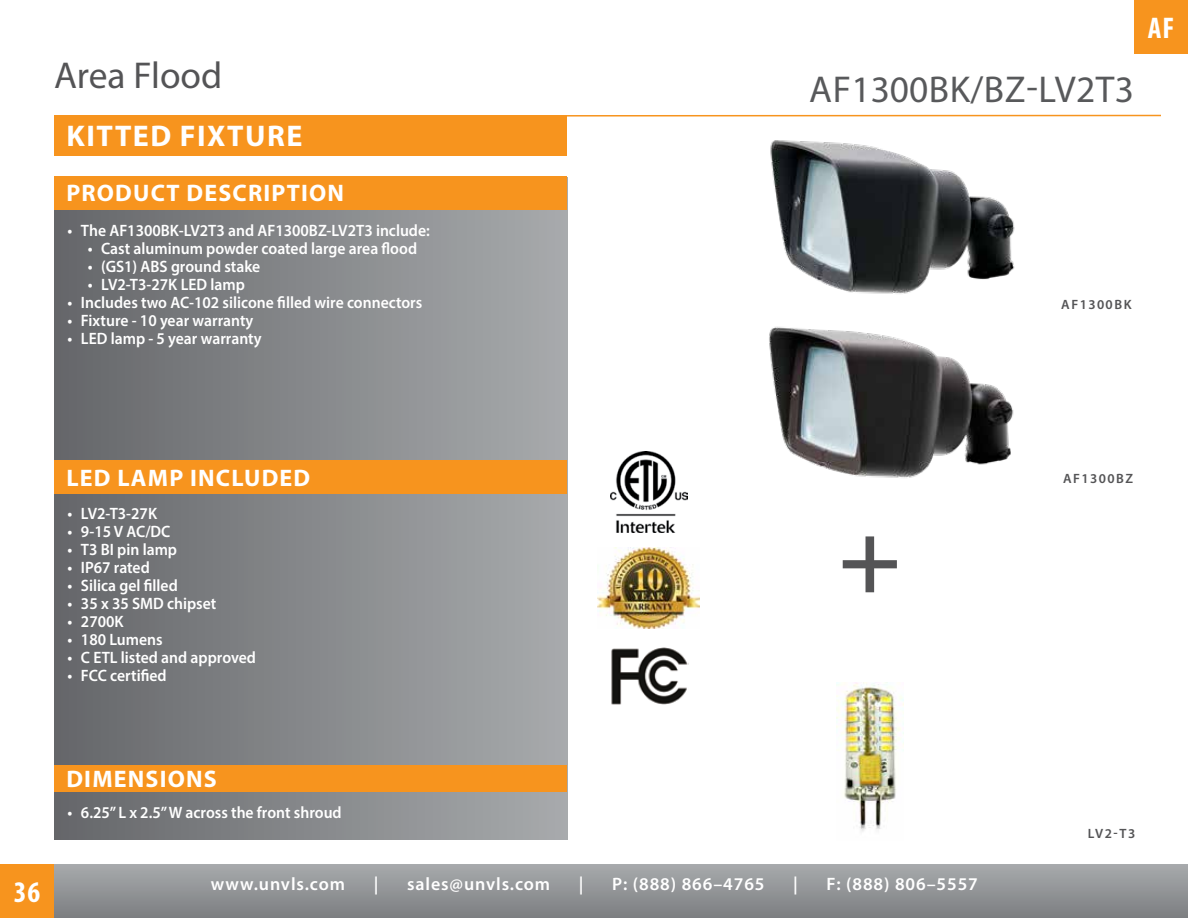
<style>
.page{position:relative;width:1188px;height:918px;background:#fff}
.page>*{position:absolute;margin:0;border:0;box-sizing:border-box;transform-origin:0 0}
.t1{font:600 105px "Myriad Pro";color:#545456}
.t2{font:37.5px "Myriad Pro";letter-spacing:.01em;color:#58595b}
.t3{font:37.5px "Myriad Pro";color:#545456}
.t4{font:700 30px "Myriad Pro";letter-spacing:.05em;color:#fff}
.t5{font:700 condensed 30px "Myriad Pro";color:#fff}
.t6{font:700 24px "Myriad Pro";letter-spacing:.05em;color:#fff}
.t7{font:600 18px "Myriad Pro";letter-spacing:.05em;color:#fff}
.t8{font:600 16.5px "Myriad Pro";color:#fff;scale:.95 1}
.t9{font:600 13.5px "Myriad Pro";letter-spacing:.11em;color:#545456}
</style>
<div class="page">
<div style="left:0;top:864px;width:1188px;height:54px;background:linear-gradient(to bottom,#a8aaad,#7d7f82)"></div>
<svg style="left:567px;top:114px;width:594px;height:3px"></svg>
<div style="left:54px;top:177px;width:513px;height:663px;background:linear-gradient(to right,#65666a,#a8abad)"></div>
<div style="left:54px;top:115px;width:513px;height:41px;background:#f7941e"></div>
<div style="left:54px;top:460px;width:513px;height:34px;background:#f7941e"></div>
<div style="left:54px;top:176px;width:513px;height:34px;background:#f7941e"></div>
<img style="left:836px;top:682px;width:67px;height:150px">
<img style="left:610px;top:452px;width:77px;height:81px">
<img style="left:598px;top:547px;width:101px;height:81px">
<img style="left:611px;top:647px;width:77px;height:58px">
<img style="left:710px;top:114px;width:378px;height:175px">
<img style="left:769px;top:289px;width:245px;height:189px">
<div style="left:1134px;top:0;width:54px;height:54px;background:#f7941e"></div>
<div style="left:0;top:864px;width:54px;height:54px;background:#f7941e"></div>
<div style="left:54px;top:765px;width:513px;height:27px;background:#f7941e"></div>
<h2 class="t3" style="left:54px;top:53px;width:170px">Area Flood</h2>
<h3 class="t4" style="left:66px;top:117px;width:238px">KITTED FIXTURE</h3>
<h3 class="t6" style="left:66px;top:178px;width:279px">PRODUCT DESCRIPTION</h3>
<p class="t8" style="left:68px;top:220px;width:383px">• The AF1300BK-LV2T3 and AF1300BZ-LV2T3 include:</p>
<p class="t8" style="left:88px;top:238px;width:348px">• Cast aluminum powder coated large area flood</p>
<p class="t8" style="left:88px;top:256px;width:183px">• (GS1) ABS ground stake</p>
<p class="t8" style="left:88px;top:274px;width:167px">• LV2-T3-27K LED lamp</p>
<p class="t8" style="left:68px;top:292px;width:375px">• Includes two AC-102 silicone filled wire connectors</p>
<p class="t8" style="left:68px;top:310px;width:197px">• Fixture - 10 year warranty</p>
<p class="t8" style="left:68px;top:328px;width:206px">• LED lamp - 5 year warranty</p>
<h2 class="t2" style="left:809px;top:66px;width:326px">AF1300BK/BZ-LV2T3</h2>
<h3 class="t5" style="left:1148px;top:10px;width:28px">AF</h3>
<p class="t9" style="left:1061px;top:296px;width:72px">AF1300BK</p>
<h3 class="t6" style="left:66px;top:463px;width:245px">LED LAMP INCLUDED</h3>
<p class="t8" style="left:68px;top:503px;width:96px">• LV2-T3-27K</p>
<p class="t8" style="left:68px;top:521px;width:110px">• 9-15 V AC/DC</p>
<p class="t8" style="left:68px;top:539px;width:117px">• T3 BI pin lamp</p>
<p class="t8" style="left:68px;top:557px;width:88px">• IP67 rated</p>
<p class="t8" style="left:68px;top:575px;width:118px">• Silica gel filled</p>
<p class="t8" style="left:68px;top:593px;width:158px">• 35 x 35 SMD chipset</p>
<p class="t8" style="left:68px;top:611px;width:61px">• 2700K</p>
<p class="t8" style="left:68px;top:629px;width:102px">• 180 Lumens</p>
<p class="t8" style="left:68px;top:647px;width:200px">• C ETL listed and approved</p>
<p class="t8" style="left:68px;top:665px;width:106px">• FCC certified</p>
<h1 class="t1" style="left:839px;top:490px;width:64px">+</h1>
<h3 class="t5" style="left:14px;top:874px;width:28px">36</h3>
<h3 class="t6" style="left:66px;top:763px;width:152px">DIMENSIONS</h3>
<p class="t8" style="left:68px;top:801px;width:290px">• 6.25” L x 2.5” W across the front shroud</p>
<p class="t7" style="left:211px;top:873px;width:136px">www.unvls.com</p>
<p class="t7" style="left:374px;top:873px;width:6px">|</p>
<p class="t7" style="left:407px;top:873px;width:145px">sales@unvls.com</p>
<p class="t7" style="left:579px;top:873px;width:6px">|</p>
<p class="t7" style="left:612px;top:873px;width:154px">P: (888) 866–4765</p>
<p class="t7" style="left:793px;top:873px;width:6px">|</p>
<p class="t7" style="left:827px;top:873px;width:153px">F: (888) 806–5557</p>
<p class="t9" style="left:1063px;top:470px;width:72px">AF1300BZ</p>
<p class="t9" style="left:1088px;top:825px;width:49px">LV2-T3</p>
</div>
